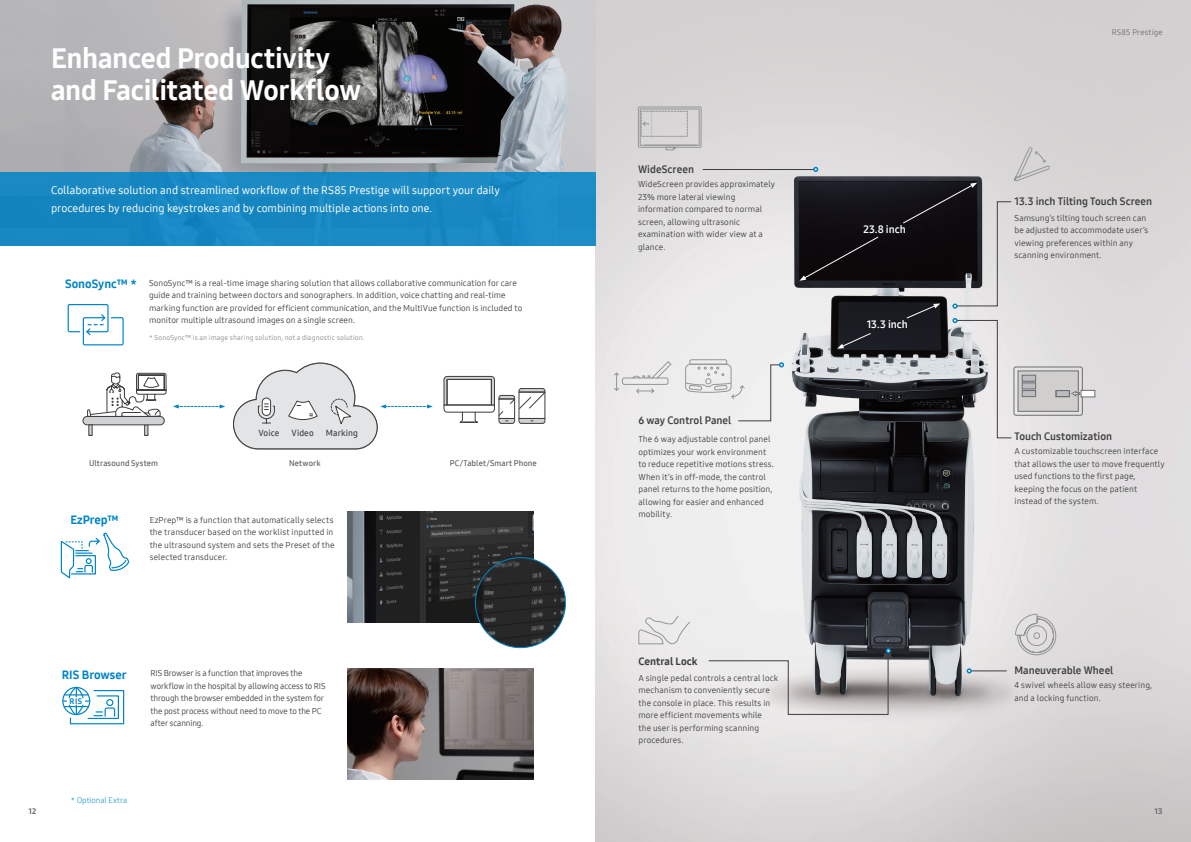
<style>
.page{position:relative;width:1191px;height:842px;background:#fff}
.page>*{position:absolute;margin:0;border:0;box-sizing:border-box;transform-origin:0 0}
.t1{font:28px "Samsung One 800";letter-spacing:-.01em;color:#fff}
.본문_내용_설명글{font:12px "Samsung One 800";color:#0084c8}
.소제목{font:12px "Samsung One 800";color:#0084c8}
.Title_body{font:11px/18px "Samsung One 500";letter-spacing:-.005em;color:#fff}
.본문_내용_설명글-2{font:10.5px "Samsung One 700";color:#3e3e3f}
.본문_내용_설명글-3{font:10.5px "Samsung One 700";color:#fff}
.본문_내용_설명글-4{font:10.5px "Samsung One 800";color:#3e3e3f}
.본문_내용_설명글-5{font:8.6px "Samsung One 600";letter-spacing:.005em;color:#3e3e3f}
.본문_내용_설명글-6{font:8.5px/12.5px "Samsung One 400";letter-spacing:.005em;color:#3e3e3f}
.본문_내용_설명글-7{font:8px "Samsung One 600";letter-spacing:.015em;color:#57585a}
.t2{font:8px "Samsung One 300";letter-spacing:.005em;color:#0084c8}
.본문_타이틀{font:8px "Samsung One 400";letter-spacing:.015em;color:#6c6d70}
.t3{font:8px "Samsung One 800";color:#6c6d70}
.t4{font:8px "Samsung One 800";color:#0084c8}
.본문_내용_설명글-8{font:7px "Samsung One 500";letter-spacing:.015em;color:#939598}
</style>
<div class="page">
<img style="left:596px;top:0;width:595px;height:842px">
<hr style="left:702px;top:169px;width:113px;height:1px;background:#3e3e3f">
<svg style="left:613px;top:361px;width:59px;height:33px;background:#e1e0e1"></svg>
<svg style="left:813px;top:167px;width:5px;height:5px"></svg>
<svg style="left:685px;top:359px;width:99px;height:62px"></svg>
<hr style="left:969px;top:671px;width:37px;height:1px;background:#3e3e3f">
<svg style="left:966px;top:668px;width:5px;height:5px"></svg>
<svg style="left:708px;top:648px;width:183px;height:67px;background:#c9c7c8"></svg>
<svg style="left:638px;top:615px;width:52px;height:29px;background:#e2e1e2"></svg>
<svg style="left:1014px;top:614px;width:44px;height:65px;background:#d6d4d5"></svg>
<img style="left:0;top:0;width:595px;height:172px">
<svg style="left:67px;top:304px;width:57px;height:42px"></svg>
<div style="left:0;top:172px;width:595px;height:74px;background:#1989c3"></div>
<div style="left:1013px;top:367px;width:69px;height:48px;border:1px solid #6c6d70;border-radius:2px"></div>
<div style="left:1080px;top:390px;width:15px;height:7px;background:#fff;border:1px solid #6c6d70"></div>
<img style="left:347px;top:669px;width:186px;height:110px">
<img style="left:347px;top:511px;width:186px;height:111px">
<svg style="left:837px;top:332px;width:34px;height:17px"></svg>
<svg style="left:799px;top:236px;width:80px;height:45px;background:#120f12"></svg>
<svg style="left:902px;top:147px;width:178px;height:291px;background:#9e9d9f"></svg>
<svg style="left:637px;top:106px;width:65px;height:44px;background:#cbc9ca"></svg>
<svg style="left:60px;top:533px;width:70px;height:46px"></svg>
<img style="left:475px;top:558px;width:90px;height:90px;border-radius:45px">
<div style="left:62px;top:687px;width:28px;height:28px;border:1px solid #0084c8;border-radius:50%"></div>
<svg style="left:63px;top:686px;width:62px;height:39px"></svg>
<svg style="left:173px;top:404px;width:52px;height:4px"></svg>
<svg style="left:144px;top:425px;width:4px;height:11px"></svg>
<div style="left:83px;top:416px;width:81px;height:9px;background:#d1d2d4;border-radius:4px"></div>
<div style="left:83px;top:416px;width:82px;height:9px;border:1px solid #3e3e3f;border-radius:4px"></div>
<svg style="left:88px;top:424px;width:4px;height:12px"></svg>
<svg style="left:87px;top:372px;width:80px;height:51px"></svg>
<svg style="left:443px;top:376px;width:102px;height:48px"></svg>
<svg style="left:233px;top:362px;width:200px;height:88px"></svg>
<p class="t1" style="left:51px;top:39px;width:280px">Enhanced Productivity</p>
<p class="t1" style="left:51px;top:71px;width:311px">and Facilitated Workflow</p>
<p class="Title_body" style="left:51px;top:181px;width:450px">Collaborative solution and streamlined workflow of the RS85 Prestige will support your daily procedures by reducing keystrokes and by combining multiple actions into one.</p>
<p class="소제목" style="left:65px;top:276px;width:73px">SonoSync™ *</p>
<p class="본문_내용_설명글-6" style="left:149px;top:276px;width:375px">SonoSync™ is a real-time image sharing solution that allows collaborative communication for care guide and training between doctors and sonographers. In addition, voice chatting and real-time marking function are provided for efficient communication, and the MultiVue function is included to monitor multiple ultrasound images on a single screen.</p>
<p class="본문_내용_설명글-8" style="left:149px;top:333px;width:217px">* SonoSync™ is an image sharing solution, not a diagnostic solution.</p>
<p class="본문_내용_설명글-5" style="left:258px;top:427px;width:22px">Voice</p>
<p class="본문_내용_설명글-5" style="left:291px;top:427px;width:24px">Video</p>
<p class="본문_내용_설명글-5" style="left:326px;top:427px;width:34px">Marking</p>
<p class="본문_내용_설명글-7" style="left:89px;top:458px;width:70px">Ultrasound System</p>
<p class="본문_내용_설명글-7" style="left:289px;top:458px;width:33px">Network</p>
<p class="본문_내용_설명글-7" style="left:450px;top:458px;width:88px">PC/Tablet/Smart Phone</p>
<p class="본문_내용_설명글" style="left:70px;top:512px;width:50px">EzPrep™</p>
<p class="본문_내용_설명글-6" style="left:150px;top:513px;width:186px">EzPrep™ is a function that automatically selects the transducer based on the worklist inputted in the ultrasound system and sets the Preset of the selected transducer.</p>
<p class="본문_내용_설명글" style="left:62px;top:667px;width:66px">RIS Browser</p>
<p class="본문_내용_설명글-6" style="left:151px;top:667px;width:176px">RIS Browser is a function that improves the workflow in the hospital by allowing access to RIS through the browser embedded in the system for the post process without need to move to the PC after scanning.</p>
<p class="t4" style="left:70px;top:695px;width:14px">RIS</p>
<p class="t2" style="left:71px;top:795px;width:58px">* Optional Extra</p>
<p class="본문_내용_설명글-2" style="left:638px;top:162px;width:58px">WideScreen</p>
<p class="본문_내용_설명글-6" style="left:638px;top:178px;width:139px">WideScreen provides approximately<br>23% more lateral viewing information compared to normal screen, allowing ultrasonic examination with wider view at a glance.</p>
<p class="본문_내용_설명글-2" style="left:638px;top:414px;width:94px">6 way Control Panel</p>
<p class="본문_내용_설명글-6" style="left:638px;top:433px;width:137px">The 6 way adjustable control panel optimizes your work environment to reduce repetitive motions stress.<br>When it’s in off-mode, the control panel returns to the home position, allowing for easier and enhanced mobility.</p>
<p class="본문_내용_설명글-4" style="left:638px;top:654px;width:61px">Central Lock</p>
<p class="본문_내용_설명글-6" style="left:638px;top:671px;width:141px">A single pedal controls a central lock mechanism to conveniently secure the console in place. This results in more efficient movements while<br>the user is performing scanning procedures.</p>
<p class="본문_내용_설명글-3" style="left:863px;top:222px;width:44px">23.8 inch</p>
<p class="본문_내용_설명글-3" style="left:866px;top:318px;width:43px">13.3 inch</p>
<p class="본문_타이틀" style="left:1111px;top:27px;width:52px">RS85 Prestige</p>
<p class="본문_내용_설명글-2" style="left:1014px;top:194px;width:139px">13.3 inch Tilting Touch Screen</p>
<p class="본문_내용_설명글-6" style="left:1014px;top:212px;width:135px">Samsung’s tilting touch screen can be adjusted to accommodate user’s viewing preferences within any scanning environment.</p>
<p class="본문_내용_설명글-2" style="left:1014px;top:430px;width:99px">Touch Customization</p>
<p class="본문_내용_설명글-6" style="left:1014px;top:445px;width:152px">A customizable touchscreen interface that allows the user to move frequently used functions to the first page, keeping the focus on the patient instead of the system.</p>
<p class="본문_내용_설명글-2" style="left:1014px;top:663px;width:101px">Maneuverable Wheel</p>
<p class="본문_내용_설명글-6" style="left:1014px;top:679px;width:139px">4 swivel wheels allow easy steering, and a locking function.</p>
<p class="t3" style="left:28px;top:805px;width:9px">12</p>
<p class="t3" style="left:1154px;top:805px;width:10px">13</p>
</div>
